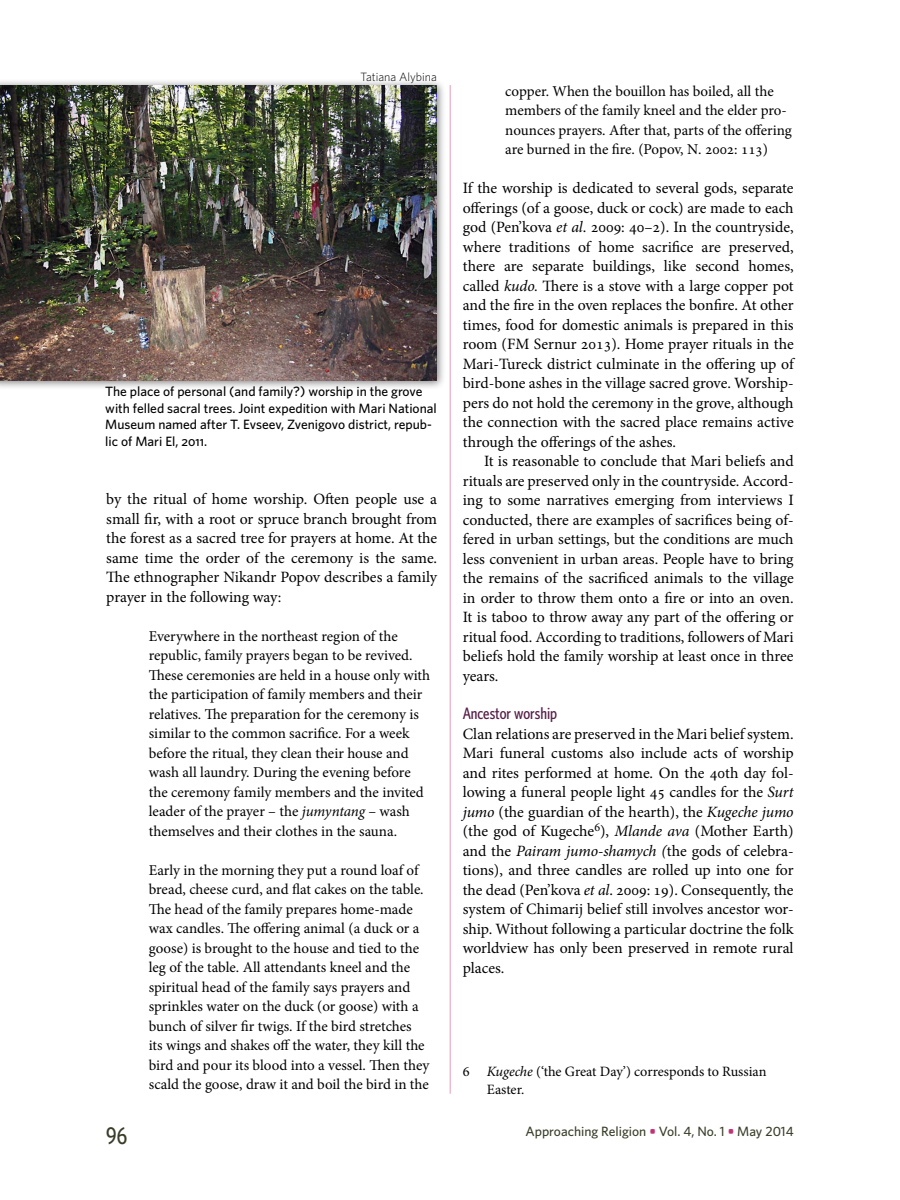
<style>
.page{position:relative;width:900px;height:1200px;background:#fff}
.page>*{position:absolute;margin:0;border:0;box-sizing:border-box;transform-origin:0 0}
.t1{font:500 24px "Whitney Condensed";color:#393e29}
.t2{font:500 16.5px "Whitney Condensed";color:#571f48}
.t3{font:15.75px/19.5px "Minion Pro";color:#000;text-align:justify}
.t4{font:15px/19.5px "Minion Pro";color:#000}
.t5{font:14.25px/17.2px "Minion Pro";letter-spacing:-.005em;color:#000}
.t6{font:500 13.5px/16.5px "Whitney";color:#000}
.t7{font:500 13.5px "Whitney";color:#393e29}
.t8{font:300 12px "Whitney";color:#000}
.s1{font-family:"Whitney Medium SC";font-weight:400}
.s2{font-style:italic}
.s3{font-weight:700;color:#c23272}
</style>
<div class="page">
<hr style="left:450px;top:85px;width:1px;height:1009px;background:#e69cba">
<div style="left:0;top:78px;width:447px;height:312px;background:#000;opacity:.5"></div>
<img style="left:0;top:85px;width:437px;height:296px">
<p class="t8" style="left:361px;top:69px;width:78px">Tatiana Alybina</p>
<p class="t6" style="left:105px;top:383px;width:333px">The place of personal (and family?) worship in the grove with felled sacral trees. Joint expedition with Mari National Museum named after T. Evseev, Zvenigovo district, repub&shy;lic of Mari El, <span class="s1">2011</span>.</p>
<p class="t3" style="left:106px;top:490px;width:333px">by the ritual of home worship. Often people use a small fir, with a root or spruce branch brought from the forest as a sacred tree for prayers at home. At the same time the order of the ceremony is the same.<br>The ethnographer Nikandr Popov describes a family prayer in the following way:</p>
<p class="t4" style="left:149px;top:627px;width:283px">Everywhere in the northeast region of the republic, family prayers began to be revived.<br>These ceremonies are held in a house only with the participation of family members and their relatives. The preparation for the ceremony is similar to the common sacrifice. For a week before the ritual, they clean their house and wash all laundry. During the evening before the ceremony family members and the invited leader of the prayer – the <span class="s2">jumyntang</span> – wash themselves and their clothes in the sauna.</p>
<p class="t4" style="left:149px;top:861px;width:282px">Early in the morning they put a round loaf of bread, cheese curd, and flat cakes on the table.<br>The head of the family prepares home-made wax candles. The offering animal (a duck or a goose) is brought to the house and tied to the leg of the table. All attendants kneel and the spiritual head of the family says prayers and sprinkles water on the duck (or goose) with a bunch of silver fir twigs. If the bird stretches its wings and shakes off the water, they kill the bird and pour its blood into a vessel. Then they scald the goose, draw it and boil the bird in the</p>
<p class="t4" style="left:505px;top:81px;width:288px">copper. When the bouillon has boiled, all the members of the family kneel and the elder pro&shy;nounces prayers. After that, parts of the offering are burned in the fire. (Popov, N. 2002: 113)</p>
<p class="t3" style="left:463px;top:179px;width:334px">If the worship is dedicated to several gods, separate offerings (of a goose, duck or cock) are made to each god (Pen’kova <span class="s2">et al</span>. 2009: 40–2). In the countryside, where traditions of home sacrifice are preserved, there are separate buildings, like second homes, called <span class="s2">kudo.</span> There is a stove with a large copper pot and the fire in the oven replaces the bonfire. At other times, food for domestic animals is prepared in this room (FM Sernur 2013). Home prayer rituals in the Mari-Tureck district culminate in the offering up of bird-bone ashes in the village sacred grove. Worship&shy;pers do not hold the ceremony in the grove, although the connection with the sacred place remains active through the offerings of the ashes.</p>
<p class="t3" style="left:463px;top:452px;width:333px;text-indent:21px">It is reasonable to conclude that Mari beliefs and rituals are preserved only in the countryside. Accord&shy;ing to some narratives emerging from interviews I conducted, there are examples of sacrifices being of&shy;fered in urban settings, but the conditions are much less convenient in urban areas. People have to bring the remains of the sacrificed animals to the village in order to throw them onto a fire or into an oven.<br>It is taboo to throw away any part of the offering or ritual food. According to traditions, followers of Mari beliefs hold the family worship at least once in three years.</p>
<p class="t2" style="left:463px;top:703px;width:96px">Ancestor worship</p>
<p class="t3" style="left:463px;top:724px;width:332px">Clan relations are preserved in the Mari belief system.<br>Mari funeral customs also include acts of worship and rites performed at home. On the 40th day fol&shy;lowing a funeral people light 45 candles for the <span class="s2">Surt jumo</span> (the guardian of the hearth), the <span class="s2">Kugeche jumo </span>(the god of Kugeche<sup>6</sup>), <span class="s2">Mlande ava</span> (Mother Earth) and the <span class="s2">Pairam jumo-shamych (</span>the gods of celebra&shy;tions), and three candles are rolled up into one for the dead (Pen’kova <span class="s2">et al</span>. 2009: 19). Consequently, the system of Chimarij belief still involves ancestor wor&shy;ship. Without following a particular doctrine the folk worldview has only been preserved in remote rural places.</p>
<p class="t5" style="left:487px;top:1063px;width:281px;text-indent:-24px">6 <span class="s2">Kugeche</span> (‘the Great Day’) corresponds to Russian<br>Easter.</p>
<h1 class="t1" style="left:106px;top:1121px;width:22px">96</h1>
<p class="t7" style="left:525px;top:1122px;width:270px">Approaching Religion <span class="s3">•</span> Vol. 4, No. 1 <span class="s3">•</span> May 2014</p>
</div>
